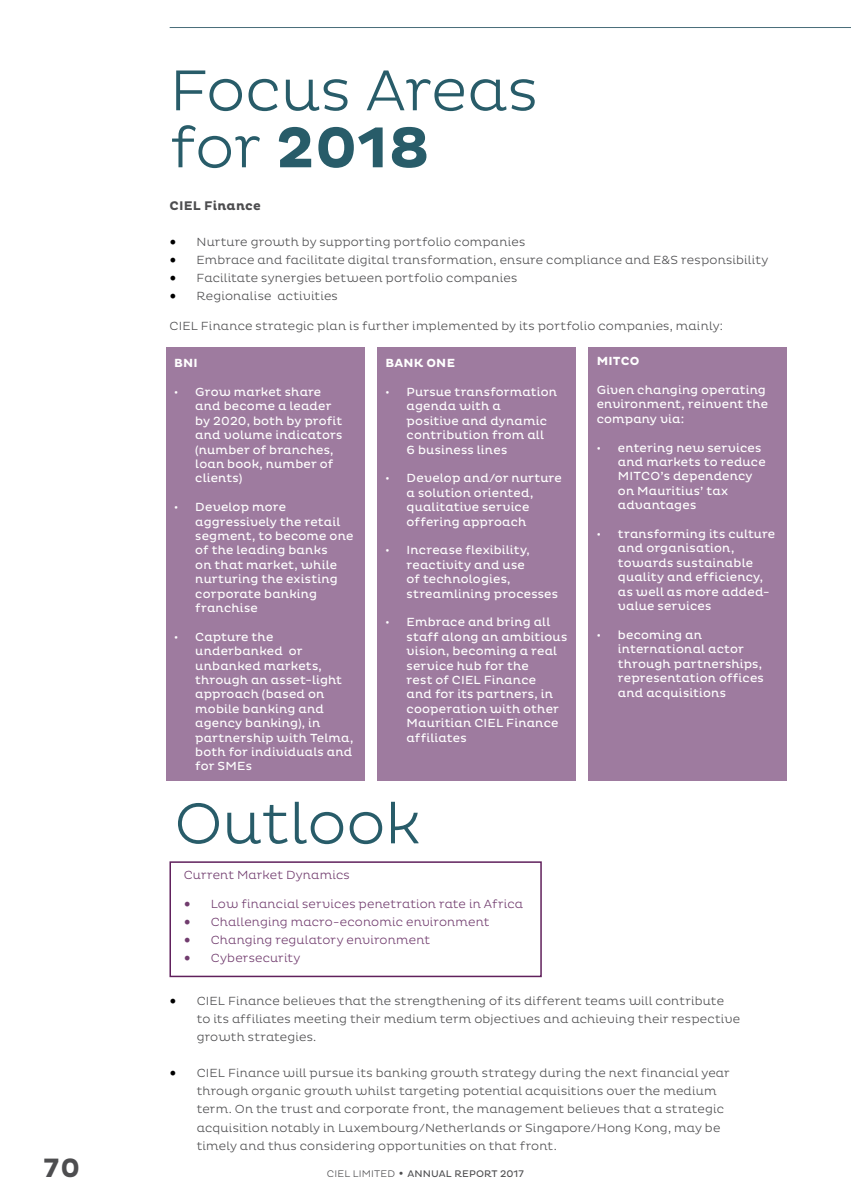
<style>
.page{position:relative;width:851px;height:1191px;background:#fff}
.page>*{position:absolute;margin:0;border:0;box-sizing:border-box;transform-origin:0 0}
.t1{font:300 58.5px/57px "Pluto";color:#285c69}
.t2{font:700 27px "Pluto";color:#4d4d4f}
.t3{font:700 12.75px "Pluto";letter-spacing:.015em;color:#4d4d4f}
.t4{font:12px/14.4px "Pluto";letter-spacing:.015em;color:#fff}
.t5{font:300 12px/18px "Pluto";letter-spacing:.015em;color:#4d4d4f}
.t6{font:300 12px "Pluto";letter-spacing:.015em;color:#713c6e}
.t7{font:700 12px "Pluto";letter-spacing:.015em;color:#fff}
.t8{font:9.75px "Pluto";letter-spacing:.015em;color:#4d4d4f}
.s1{font-weight:700}
.s2{font-family:"Minion Pro";font-weight:400;font-size:18px;color:#000}
.s3{font-family:"Minion Pro";font-weight:400;font-size:18px}
.s4{font-weight:300}
.s5{font-family:"Futura";font-weight:700}
</style>
<div class="page">
<hr style="left:170px;top:27px;width:680px;height:1px;background:#476c78">
<div style="left:165px;top:347px;width:199px;height:434px;background:#9e7b9f"></div>
<div style="left:377px;top:347px;width:198px;height:434px;background:#9e7b9f"></div>
<div style="left:588px;top:347px;width:199px;height:434px;background:#9e7b9f"></div>
<div style="left:169px;top:861px;width:372px;height:116px;border:2px solid #60205c"></div>
<h1 class="t1" style="left:170px;top:62px;width:370px">Focus Areas for <span class="s1">2018</span></h1>
<p class="t3" style="left:169px;top:198px;width:93px">CIEL Finance</p>
<p class="t5" style="left:169px;top:233px;width:357px"><span class="s2">•</span> Nurture growth by supporting portfolio companies</p>
<p class="t5" style="left:169px;top:251px;width:600px"><span class="s2">•</span> Embrace and facilitate digital transformation, ensure compliance and E&amp;S responsibility</p>
<p class="t5" style="left:169px;top:269px;width:349px"><span class="s2">•</span> Facilitate synergies between portfolio companies</p>
<p class="t5" style="left:169px;top:287px;width:170px"><span class="s2">•</span> Regionalise activities</p>
<p class="t5" style="left:169px;top:317px;width:555px">CIEL Finance strategic plan is further implemented by its portfolio companies, mainly:</p>
<p class="t7" style="left:174px;top:356px;width:25px">BNI</p>
<p class="t4" style="left:195px;top:385px;width:149px;text-indent:-21px">• Grow market share and become a leader by 2020, both by profit and volume indicators (number of branches, loan book, number of clients)</p>
<p class="t4" style="left:195px;top:500px;width:160px;text-indent:-21px">• Develop more aggressively the retail segment, to become one of the leading banks<br>on that market, while nurturing the existing corporate banking franchise</p>
<p class="t4" style="left:195px;top:629px;width:160px;text-indent:-21px">• Capture the underbanked or unbanked markets, through an asset-light approach (based on mobile banking and agency banking), in partnership with Telma, both for individuals and for SMEs</p>
<p class="t7" style="left:596px;top:354px;width:44px">MITCO</p>
<p class="t4" style="left:596px;top:383px;width:173px">Given changing operating environment, reinvent the company via:</p>
<p class="t4" style="left:618px;top:440px;width:149px;text-indent:-21px">• entering new services and markets to reduce<br>MITCO’s dependency on Mauritius’ tax advantages</p>
<p class="t4" style="left:618px;top:527px;width:159px;text-indent:-21px">• transforming its culture and organisation, towards sustainable quality and efficiency, as well as more added&shy;value services</p>
<p class="t4" style="left:618px;top:628px;width:147px;text-indent:-21px">• becoming an international actor through partnerships, representation offices and acquisitions</p>
<p class="t7" style="left:385px;top:356px;width:71px">BANK ONE</p>
<p class="t4" style="left:406px;top:385px;width:152px;text-indent:-21px">• Pursue transformation agenda with a<br>positive and dynamic contribution from all<br>6 business lines</p>
<p class="t4" style="left:406px;top:471px;width:157px;text-indent:-21px">• Develop and/or nurture a solution oriented, qualitative service offering approach</p>
<p class="t4" style="left:406px;top:543px;width:153px;text-indent:-21px">• Increase flexibility, reactivity and use<br>of technologies, streamlining processes</p>
<p class="t4" style="left:406px;top:615px;width:162px;text-indent:-21px">• Embrace and bring all staff along an ambitious vision, becoming a real service hub for the<br>rest of CIEL Finance<br>and for its partners, in cooperation with other<br>Mauritian CIEL Finance affiliates</p>
<h1 class="t1" style="left:174px;top:795px;width:248px">Outlook</h1>
<p class="t6" style="left:184px;top:868px;width:168px">Current Market Dynamics</p>
<p class="t6" style="left:184px;top:897px;width:341px"><span class="s3">•</span> Low financial services penetration rate in Africa</p>
<p class="t6" style="left:184px;top:915px;width:307px"><span class="s3">•</span> Challenging macro-economic environment</p>
<p class="t6" style="left:184px;top:933px;width:248px"><span class="s3">•</span> Changing regulatory environment</p>
<p class="t6" style="left:184px;top:951px;width:118px"><span class="s3">•</span> Cybersecurity</p>
<p class="t5" style="left:197px;top:992px;width:545px;text-indent:-27px"><span class="s2">•</span> CIEL Finance believes that the strengthening of its different teams will contribute to its affiliates meeting their medium term objectives and achieving their respective growth strategies.</p>
<p class="t5" style="left:197px;top:1064px;width:534px;text-indent:-27px"><span class="s2">•</span> CIEL Finance will pursue its banking growth strategy during the next financial year through organic growth whilst targeting potential acquisitions over the medium term. On the trust and corporate front, the management believes that a strategic acquisition notably in Luxembourg/Netherlands or Singapore/Hong Kong, may be timely and thus considering opportunities on that front.</p>
<h2 class="t2" style="left:43px;top:1153px;width:38px">70</h2>
<p class="t8" style="left:327px;top:1168px;width:198px"><span class="s4">CIEL LIMITED</span> <span class="s5">•</span> ANNUAL REPORT 2017</p>
</div>
